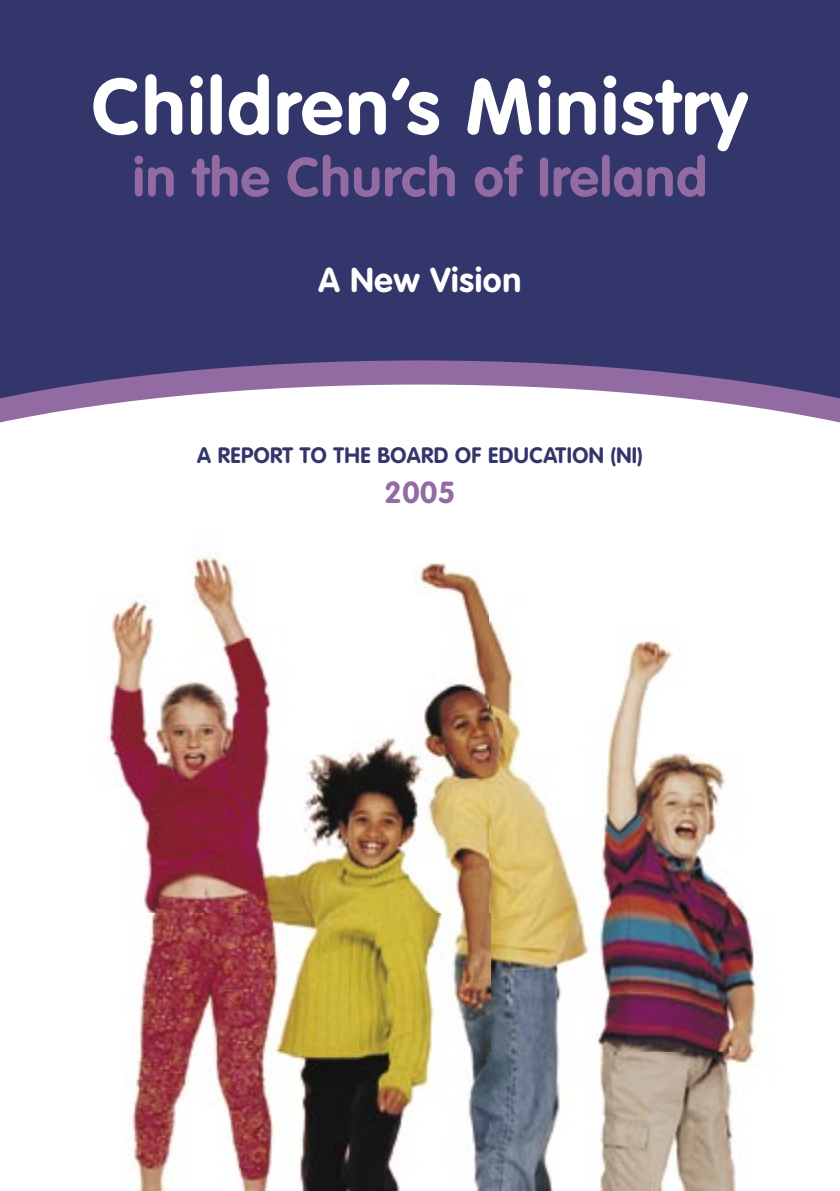
<style>
.page{position:relative;width:840px;height:1191px;background:#fff}
.page>*{position:absolute;margin:0;border:0;box-sizing:border-box;transform-origin:0 0}
.t1{font:700 78px "VAG Rounded";letter-spacing:.03em;color:#fff}
.t2{font:700 54px "VAG Rounded";letter-spacing:.02em;color:#916ba2}
.t3{font:700 34px "VAG Rounded";letter-spacing:.02em;color:#fff}
.t4{font:700 30px "VAG Rounded";color:#916ba2}
.t5{font:700 22px "VAG Rounded";letter-spacing:.02em;color:#33366b}
</style>
<div class="page">
<img style="left:108px;top:550px;width:650px;height:641px">
<svg style="left:0;top:0;width:839px;height:407px;background:#3e3e72"></svg>
<h1 class="t1" style="left:92px;top:61px;width:657px">Children’s Ministry</h1>
<h2 class="t2" style="left:133px;top:146px;width:575px">in the Church of Ireland</h2>
<h3 class="t3" style="left:318px;top:260px;width:204px">A New Vision</h3>
<p class="t5" style="left:197px;top:442px;width:447px">A REPORT TO THE BOARD OF EDUCATION (NI)</p>
<h3 class="t4" style="left:384px;top:475px;width:72px">2005</h3>
</div>
